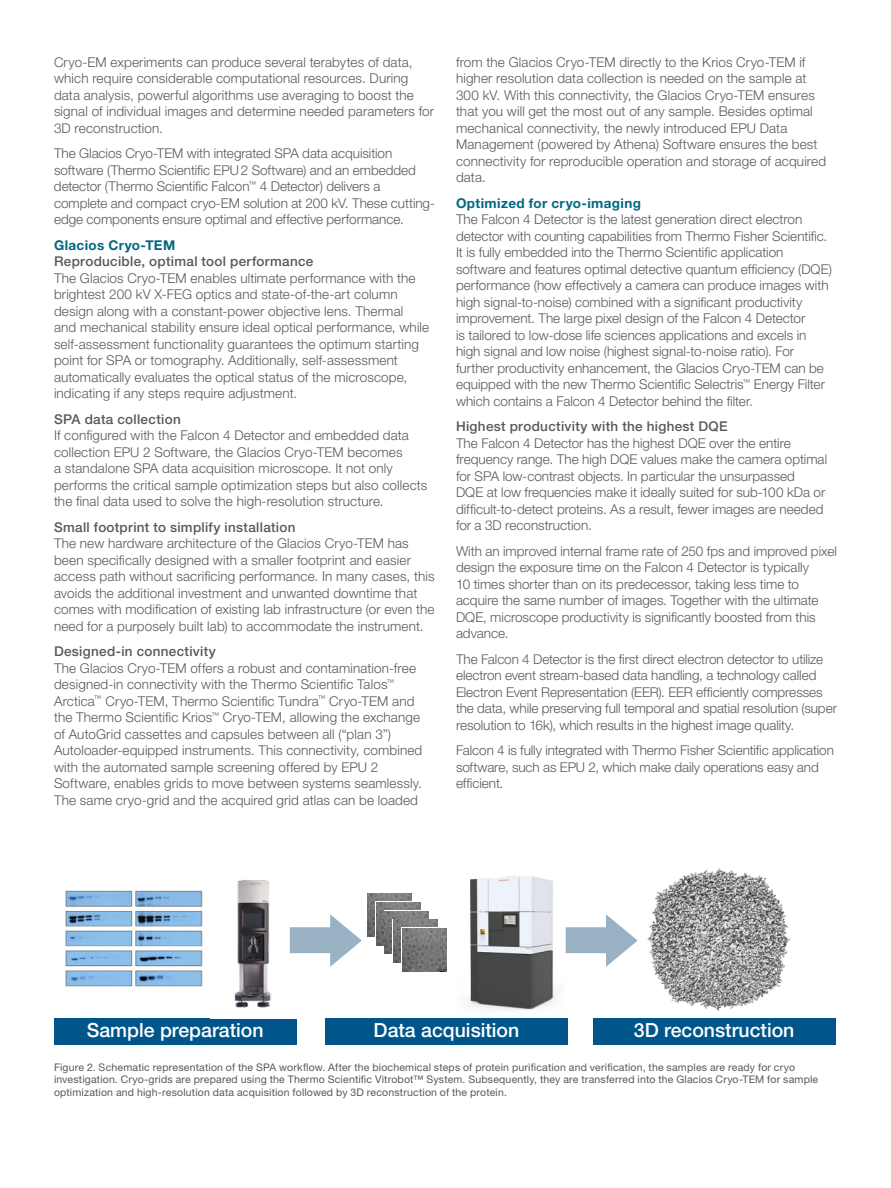
<style>
.page{position:relative;width:891px;height:1188px;background:#fff}
.page>*{position:absolute;margin:0;border:0;box-sizing:border-box;transform-origin:0 0}
.t1{font:500 19.5px "Helvetica Neue LT Pro";color:#fff}
.t2{font:300 13.5px/16.5px "Helvetica Neue LT Pro";letter-spacing:.005em;color:#58595b}
.t3{font:500 13.5px "Helvetica Neue LT Pro";letter-spacing:.025em;color:#58595b}
.t4{font:700 13.5px "Helvetica Neue LT Pro";letter-spacing:.025em;color:#006880}
.t5{font:10.5px/12.6px "Helvetica Neue LT Pro";letter-spacing:.015em;color:#58595b}
</style>
<div class="page">
<img style="left:597px;top:868px;width:239px;height:153px">
<img style="left:66px;top:890px;width:136px;height:97px">
<svg style="left:367px;top:893px;width:45px;height:44px"></svg>
<img style="left:367px;top:894px;width:45px;height:42px">
<svg style="left:375px;top:902px;width:46px;height:44px"></svg>
<img style="left:376px;top:902px;width:44px;height:43px">
<svg style="left:384px;top:910px;width:37px;height:44px"></svg>
<img style="left:385px;top:911px;width:44px;height:43px">
<svg style="left:393px;top:919px;width:45px;height:44px"></svg>
<img style="left:393px;top:920px;width:45px;height:42px">
<svg style="left:401px;top:928px;width:46px;height:44px"></svg>
<img style="left:402px;top:928px;width:44px;height:43px">
<img style="left:457px;top:876px;width:107px;height:143px">
<div style="left:54px;top:1019px;width:243px;height:26px;background:#00558a"></div>
<div style="left:325px;top:1019px;width:243px;height:26px;background:#00558a"></div>
<div style="left:593px;top:1019px;width:242px;height:26px;background:#00558a"></div>
<svg style="left:293px;top:914px;width:69px;height:53px"></svg>
<svg style="left:566px;top:914px;width:72px;height:53px"></svg>
<img style="left:234px;top:880px;width:59px;height:128px">
<p class="t2" style="left:54px;top:54px;width:382px">Cryo-EM experiments can produce several terabytes of data, which require considerable computational resources. During data analysis, powerful algorithms use averaging to boost the signal of individual images and determine needed parameters for 3D reconstruction.</p>
<p class="t2" style="left:54px;top:145px;width:383px">The Glacios Cryo-TEM with integrated SPA data acquisition software (Thermo Scientific EPU2 Software) and an embedded detector (Thermo Scientific Falcon<sup>™</sup> 4 Detector) delivers a complete and compact cryo-EM solution at 200 kV. These cutting&shy;edge components ensure optimal and effective performance.</p>
<p class="t4" style="left:54px;top:237px;width:123px">Glacios Cryo-TEM</p>
<p class="t3" style="left:54px;top:253px;width:261px">Reproducible, optimal tool performance</p>
<p class="t2" style="left:54px;top:270px;width:377px">The Glacios Cryo-TEM enables ultimate performance with the brightest 200 kV X-FEG optics and state-of-the-art column design along with a constant-power objective lens. Thermal<br>and mechanical stability ensure ideal optical performance, while self-assessment functionality guarantees the optimum starting point for SPA or tomography. Additionally, self-assessment automatically evaluates the optical status of the microscope, indicating if any steps require adjustment.</p>
<p class="t3" style="left:54px;top:411px;width:128px">SPA data collection</p>
<p class="t2" style="left:54px;top:427px;width:375px">If configured with the Falcon 4 Detector and embedded data collection EPU 2 Software, the Glacios Cryo-TEM becomes<br>a standalone SPA data acquisition microscope. It not only performs the critical sample optimization steps but also collects the final data used to solve the high-resolution structure.</p>
<p class="t3" style="left:54px;top:519px;width:243px">Small footprint to simplify installation</p>
<p class="t2" style="left:54px;top:535px;width:382px">The new hardware architecture of the Glacios Cryo-TEM has been specifically designed with a smaller footprint and easier access path without sacrificing performance. In many cases, this avoids the additional investment and unwanted downtime that comes with modification of existing lab infrastructure (or even the need for a purposely built lab) to accommodate the instrument.</p>
<p class="t3" style="left:54px;top:643px;width:163px">Designed-in connectivity</p>
<p class="t2" style="left:54px;top:659px;width:370px">The Glacios Cryo-TEM offers a robust and contamination-free designed-in connectivity with the Thermo Scientific Talos<sup>™ </sup>Arctica<sup>™</sup> Cryo-TEM, Thermo Scientific Tundra<sup>™</sup> Cryo-TEM and the Thermo Scientific Krios<sup>™</sup> Cryo-TEM, allowing the exchange of AutoGrid cassettes and capsules between all (“plan 3”)<br>Autoloader-equipped instruments. This connectivity, combined with the automated sample screening offered by EPU 2<br>Software, enables grids to move between systems seamlessly.<br>The same cryo-grid and the acquired grid atlas can be loaded</p>
<p class="t2" style="left:456px;top:54px;width:372px">from the Glacios Cryo-TEM directly to the Krios Cryo-TEM if higher resolution data collection is needed on the sample at 300 kV. With this connectivity, the Glacios Cryo-TEM ensures that you will get the most out of any sample. Besides optimal mechanical connectivity, the newly introduced EPU Data Management (powered by Athena) Software ensures the best connectivity for reproducible operation and storage of acquired data.</p>
<p class="t4" style="left:456px;top:195px;width:187px">Optimized for cryo-imaging</p>
<p class="t2" style="left:456px;top:211px;width:378px">The Falcon 4 Detector is the latest generation direct electron detector with counting capabilities from Thermo Fisher Scientific.<br>It is fully embedded into the Thermo Scientific application software and features optimal detective quantum efficiency (DQE) performance (how effectively a camera can produce images with high signal-to-noise) combined with a significant productivity improvement. The large pixel design of the Falcon 4 Detector<br>is tailored to low-dose life sciences applications and excels in high signal and low noise (highest signal-to-noise ratio). For further productivity enhancement, the Glacios Cryo-TEM can be equipped with the new Thermo Scientific Selectris<sup>™</sup> Energy Filter which contains a Falcon 4 Detector behind the filter.</p>
<p class="t3" style="left:456px;top:418px;width:273px">Highest productivity with the highest DQE</p>
<p class="t2" style="left:456px;top:435px;width:373px">The Falcon 4 Detector has the highest DQE over the entire frequency range. The high DQE values make the camera optimal for SPA low-contrast objects. In particular the unsurpassed<br>DQE at low frequencies make it ideally suited for sub-100 kDa or difficult-to-detect proteins. As a result, fewer images are needed for a 3D reconstruction.</p>
<p class="t2" style="left:456px;top:543px;width:383px">With an improved internal frame rate of 250 fps and improved pixel design the exposure time on the Falcon 4 Detector is typically<br>10 times shorter than on its predecessor, taking less time to acquire the same number of images. Together with the ultimate DQE, microscope productivity is significantly boosted from this advance.</p>
<p class="t2" style="left:456px;top:651px;width:382px">The Falcon 4 Detector is the first direct electron detector to utilize electron event stream-based data handling, a technology called Electron Event Representation (EER). EER efficiently compresses the data, while preserving full temporal and spatial resolution (super resolution to 16k), which results in the highest image quality.</p>
<p class="t2" style="left:456px;top:742px;width:379px">Falcon 4 is fully integrated with Thermo Fisher Scientific application software, such as EPU 2, which make daily operations easy and efficient.</p>
<h1 class="t1" style="left:87px;top:1019px;width:178px">Sample preparation</h1>
<h1 class="t1" style="left:374px;top:1019px;width:147px">Data acquisition</h1>
<h1 class="t1" style="left:634px;top:1019px;width:162px">3D reconstruction</h1>
<p class="t5" style="left:54px;top:1060px;width:766px">Figure 2. Schematic representation of the SPA workflow. After the biochemical steps of protein purification and verification, the samples are ready for cryo investigation. Cryo-grids are prepared using the Thermo Scientific Vitrobot™ System. Subsequently, they are transferred into the Glacios Cryo-TEM for sample optimization and high-resolution data acquisition followed by 3D reconstruction of the protein.</p>
</div>
